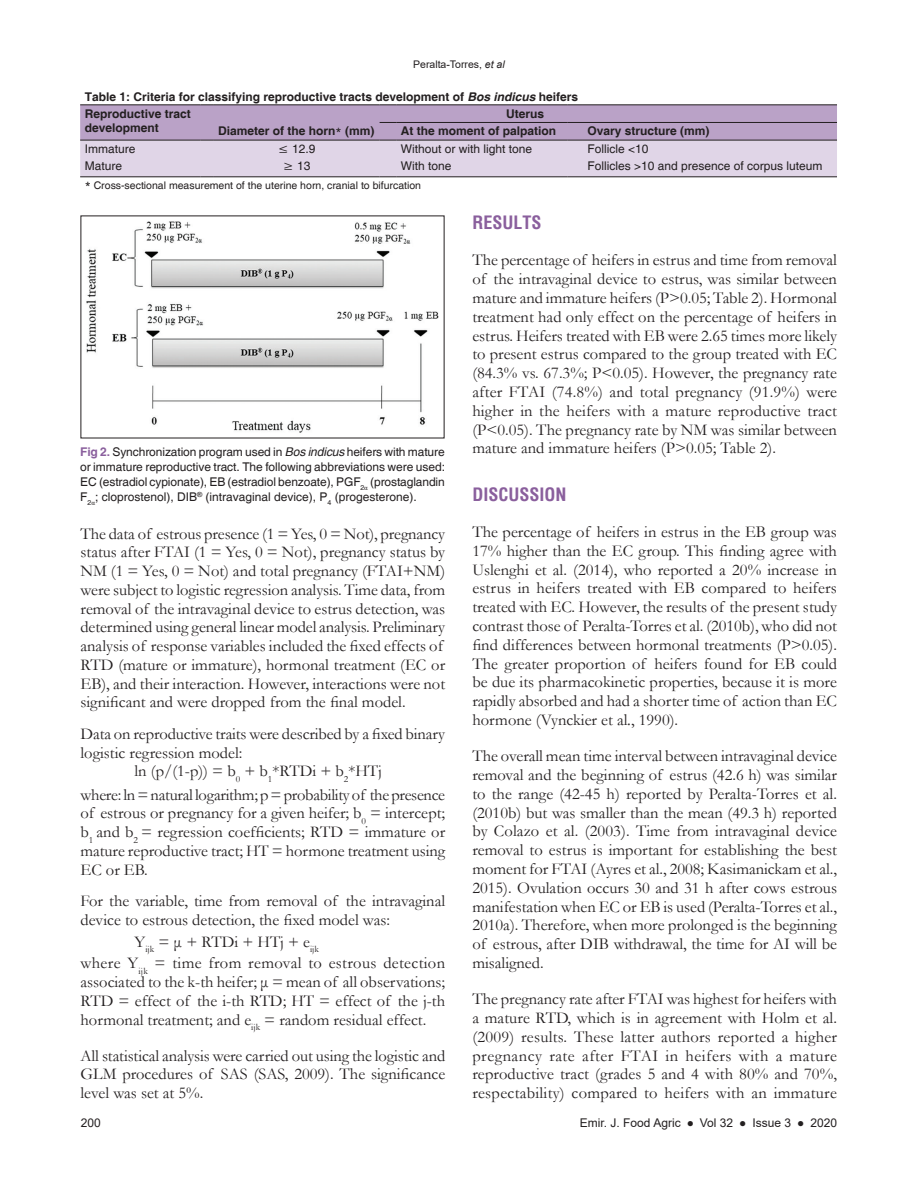
<style>
.page{position:relative;width:918px;height:1188px;background:#fff}
.page>*{position:absolute;margin:0;border:0;box-sizing:border-box;transform-origin:0 0}
.t1{font:700 condensed 18px "Helvetica";color:#8a5f9d}
.TX{font:16.5px/18.8px "Garamond";color:#231f20;text-align:justify}
.TX_No_After_Space{font:16.5px/18.8px "Garamond";color:#231f20}
.EQN{font:16.5px "Garamond";color:#231f20}
.FGC{font:12px/15px "Helvetica";color:#231f20;text-align:justify}
.TCH{font:700 12px/14.4px "Helvetica";color:#231f20}
.TT{font:700 12px "Helvetica";color:#231f20}
.TBL{font:12px "Helvetica";color:#231f20}
.TB{font:12px "Helvetica";color:#231f20}
.RF_R{font:12px "Arial";color:#231f20}
.TFN{font:10.5px "Helvetica";color:#231f20}
.t2{font:10.5px "Arial";color:#231f20}
.s1{font-style:italic}
.s2{font-family:"Franklin Gothic";font-weight:500;font-size:10.5px}
.s3{font-family:"Franklin Gothic";font-weight:500}
.s4{font-weight:700;color:#8a5f9d}
</style>
<div class="page">
<svg style="left:80px;top:104px;width:757px;height:73px;background:#c6b6d0"></svg>
<hr style="left:583px;top:122px;width:254px;height:1px;background:#231f20">
<img style="left:86px;top:221px;width:353px;height:212px">
<p class="t2" style="left:413px;top:57px;width:93px">Peralta-Torres, <span class="s1">et al</span></p>
<p class="TT" style="left:85px;top:89px;width:495px">Table 1: Criteria for classifying reproductive tracts development of <span class="s1">Bos indicus</span> heifers</p>
<p class="TCH" style="left:85px;top:107px;width:108px">Reproductive tract development</p>
<p class="TCH" style="left:506px;top:107px;width:40px">Uterus</p>
<p class="TCH" style="left:218px;top:125px;width:158px">Diameter of the horn<span class="s2">*</span> (mm)</p>
<p class="TCH" style="left:401px;top:125px;width:157px">At the moment of palpation</p>
<p class="TCH" style="left:587px;top:125px;width:124px">Ovary structure (mm)</p>
<p class="TB" style="left:85px;top:142px;width:52px">Immature</p>
<p class="TB" style="left:277px;top:142px;width:40px">≤ 12.9</p>
<p class="TB" style="left:401px;top:142px;width:133px">Without or with light tone</p>
<p class="TB" style="left:587px;top:142px;width:63px">Follicle &lt;10</p>
<p class="TBL" style="left:85px;top:159px;width:39px">Mature</p>
<p class="TBL" style="left:282px;top:159px;width:30px">≥ 13</p>
<p class="TBL" style="left:401px;top:159px;width:52px">With tone</p>
<p class="TBL" style="left:587px;top:159px;width:237px">Follicles &gt;10 and presence of corpus luteum</p>
<p class="TFN" style="left:85px;top:179px;width:338px"><span class="s3">*</span> Cross-sectional measurement of the uterine horn, cranial to bifurcation</p>
<p class="FGC" style="left:80px;top:445px;width:366px"><span class="s4">Fig 2.</span> Synchronization program used in <span class="s1">Bos indicus</span> heifers with mature or immature reproductive tract. The following abbreviations were used:<br>EC (estradiol cypionate), EB (estradiol benzoate), PGF<sub>2</sub><sub>α</sub> (prostaglandin F<sub>2</sub><sub>α</sub>; cloprostenol), DIB<sup>®</sup> (intravaginal device), P<sub>4</sub> (progesterone).</p>
<p class="TX" style="left:81px;top:524px;width:366px;text-align:left">The data of estrous presence (1 = Yes, 0 = Not), pregnancy status after FTAI (1 = Yes, 0 = Not), pregnancy status by NM (1 = Yes, 0 = Not) and total pregnancy (FTAI+NM) were subject to logistic regression analysis. Time data, from removal of the intravaginal device to estrus detection, was determined using general linear model analysis. Preliminary analysis of response variables included the fixed effects of RTD (mature or immature), hormonal treatment (EC or EB), and their interaction. However, interactions were not significant and were dropped from the final model.</p>
<p class="TX_No_After_Space" style="left:81px;top:724px;width:366px">Data on reproductive traits were described by a fixed binary logistic regression model:</p>
<p class="EQN" style="left:135px;top:760px;width:249px">ln (p/(1-p)) = b<sub>0</sub> + b<sub>1</sub>*RTDi + b<sub>2</sub>*HTj</p>
<p class="TX" style="left:81px;top:785px;width:366px">where: ln = natural logarithm; p = probability of the presence of estrous or pregnancy for a given heifer; b<sub>0</sub> = intercept; b<sub>1</sub> and b<sub>2</sub> = regression coefficients; RTD = immature or mature reproductive tract; HT = hormone treatment using EC or EB.</p>
<p class="TX_No_After_Space" style="left:81px;top:891px;width:366px">For the variable, time from removal of the intravaginal device to estrous detection, the fixed model was:</p>
<p class="EQN" style="left:135px;top:930px;width:186px">Y<sub>ijk</sub> = μ + RTDi + HTj + e<sub>ijk</sub></p>
<p class="TX" style="left:81px;top:953px;width:366px">where Y<sub>ijk</sub> = time from removal to estrous detection associated to the k-th heifer; μ = mean of all observations; RTD = effect of the i-th RTD; HT = effect of the j-th hormonal treatment; and e<sub>ijk</sub> = random residual effect.</p>
<p class="TX" style="left:81px;top:1046px;width:366px">All statistical analysis were carried out using the logistic and GLM procedures of SAS (SAS, 2009). The significance level was set at 5%.</p>
<h1 class="t1" style="left:472px;top:211px;width:71px">RESULTS</h1>
<p class="TX" style="left:472px;top:250px;width:366px">The percentage of heifers in estrus and time from removal of the intravaginal device to estrus, was similar between mature and immature heifers (P&gt;0.05; Table 2). Hormonal treatment had only effect on the percentage of heifers in estrus. Heifers treated with EB were 2.65 times more likely to present estrus compared to the group treated with EC (84.3% vs. 67.3%; P&lt;0.05). However, the pregnancy rate after FTAI (74.8%) and total pregnancy (91.9%) were higher in the heifers with a mature reproductive tract (P&lt;0.05). The pregnancy rate by NM was similar between mature and immature heifers (P&gt;0.05; Table 2).</p>
<h1 class="t1" style="left:472px;top:482px;width:96px">DISCUSSION</h1>
<p class="TX" style="left:472px;top:522px;width:366px">The percentage of heifers in estrus in the EB group was 17% higher than the EC group. This finding agree with Uslenghi et al. (2014), who reported a 20% increase in estrus in heifers treated with EB compared to heifers treated with EC. However, the results of the present study contrast those of Peralta-Torres et al. (2010b), who did not find differences between hormonal treatments (P&gt;0.05).<br>The greater proportion of heifers found for EB could be due its pharmacokinetic properties, because it is more rapidly absorbed and had a shorter time of action than EC hormone (Vynckier et al<span class="s1">.</span>, 1990).</p>
<p class="TX" style="left:472px;top:746px;width:366px">The overall mean time interval between intravaginal device removal and the beginning of estrus (42.6 h) was similar to the range (42-45 h) reported by Peralta-Torres et al. (2010b) but was smaller than the mean (49.3 h) reported by Colazo et al. (2003). Time from intravaginal device removal to estrus is important for establishing the best moment for FTAI (Ayres et al., 2008; Kasimanickam et al., 2015). Ovulation occurs 30 and 31 h after cows estrous manifestation when EC or EB is used (Peralta-Torres et al., 2010a). Therefore, when more prolonged is the beginning of estrous, after DIB withdrawal, the time for AI will be misaligned.</p>
<p class="TX" style="left:472px;top:989px;width:366px">The pregnancy rate after FTAI was highest for heifers with a mature RTD, which is in agreement with Holm et al. (2009) results. These latter authors reported a higher pregnancy rate after FTAI in heifers with a mature reproductive tract (grades 5 and 4 with 80% and 70%, respectability) compared to heifers with an immature</p>
<p class="RF_R" style="left:81px;top:1115px;width:22px">200</p>
<p class="RF_R" style="left:580px;top:1115px;width:259px">Emir. J. Food Agric ● Vol 32 ● Issue 3 ● 2020</p>
</div>
